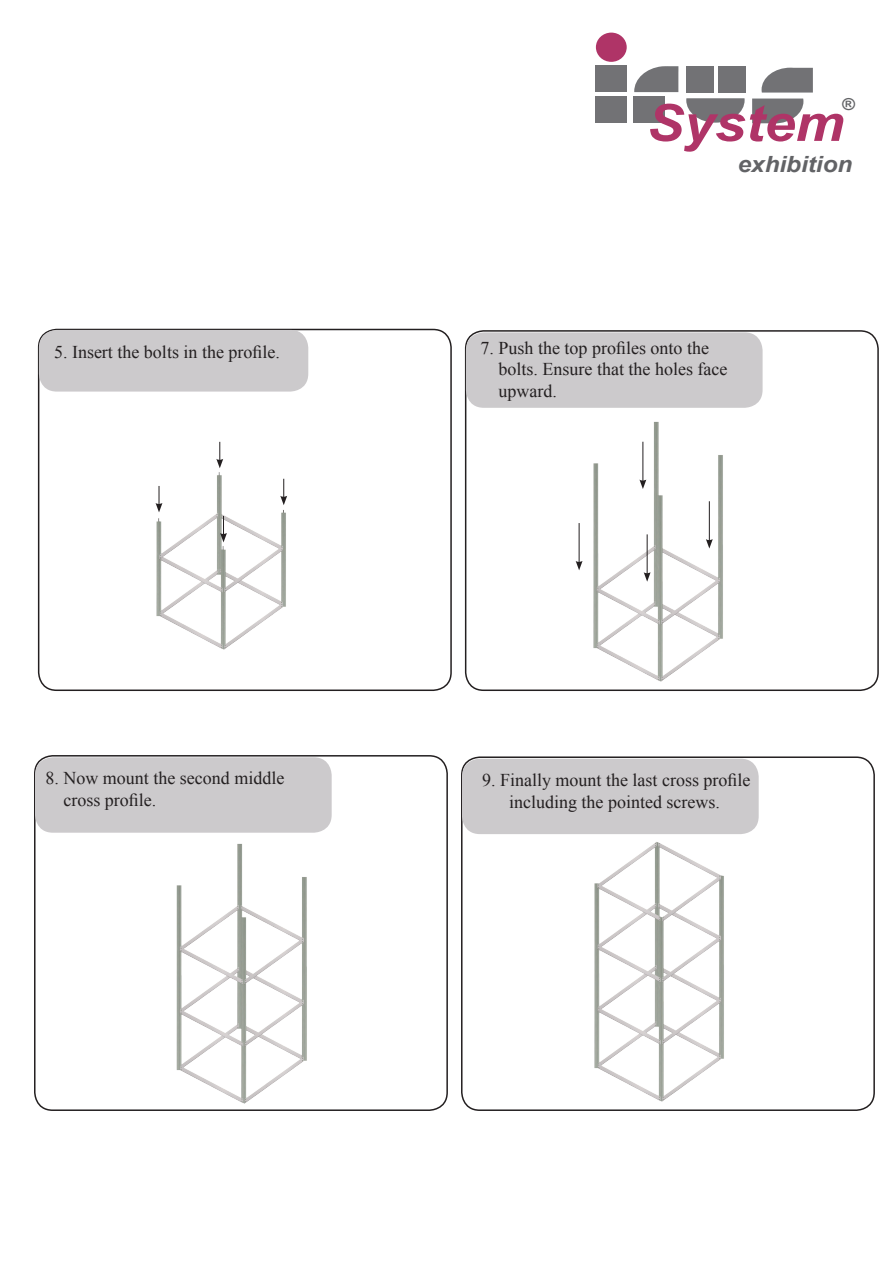
<style>
.page{position:relative;width:893px;height:1263px;background:#fff}
.page>*{position:absolute;margin:0;border:0;box-sizing:border-box;transform-origin:0 0}
.t1{font:italic 700 51.3px "Arial";color:#af3467;scale:1.09 1}
.t2{font:italic 700 22.35px "Arial";color:#626366;scale:1.09 1}
.t3{font:18px "Times New Roman";color:#231f20}
.t4{font:italic 700 16.5px "Arial";color:#626366;scale:1.05 1}
</style>
<div class="page">
<div style="left:38px;top:329px;width:414px;height:362px;border:2px solid #231f20;border-radius:18px"></div>
<div style="left:39px;top:330px;width:269px;height:62px;background:#cccacc;border-radius:18px"></div>
<div style="left:465px;top:330px;width:414px;height:361px;border:2px solid #231f20;border-radius:18px"></div>
<div style="left:466px;top:332px;width:297px;height:76px;background:#cccacc;border-radius:18px"></div>
<div style="left:34px;top:755px;width:414px;height:356px;border:2px solid #231f20;border-radius:18px"></div>
<div style="left:35px;top:757px;width:297px;height:76px;background:#cccacc;border-radius:18px"></div>
<div style="left:461px;top:756px;width:414px;height:355px;border:2px solid #231f20;border-radius:18px"></div>
<div style="left:462px;top:759px;width:297px;height:75px;background:#cccacc;border-radius:18px"></div>
<img style="left:111px;top:334px;width:198px;height:316px">
<img style="left:547px;top:367px;width:217px;height:324px">
<img style="left:131px;top:789px;width:216px;height:322px">
<img style="left:549px;top:787px;width:216px;height:324px">
<div style="left:596px;top:33px;width:31px;height:29px;background:#af3467;border-radius:50%"></div>
<div style="left:595px;top:66px;width:32px;height:26px;background:#727275"></div>
<div style="left:595px;top:96px;width:32px;height:26px;background:#727275"></div>
<svg style="left:634px;top:66px;width:44px;height:26px"></svg>
<div style="left:633px;top:96px;width:32px;height:26px;background:#727275"></div>
<div style="left:686px;top:66px;width:27px;height:26px;background:#727275"></div>
<div style="left:718px;top:66px;width:27px;height:26px;background:#727275"></div>
<svg style="left:686px;top:98px;width:59px;height:25px"></svg>
<svg style="left:752px;top:99px;width:51px;height:24px"></svg>
<svg style="left:762px;top:68px;width:51px;height:25px"></svg>
<hr style="left:579px;top:523px;width:1px;height:40px;background:#231f20">
<svg style="left:576px;top:561px;width:7px;height:9px"></svg>
<hr style="left:642px;top:442px;width:1px;height:40px;background:#231f20">
<svg style="left:639px;top:479px;width:7px;height:10px"></svg>
<hr style="left:647px;top:534px;width:1px;height:41px;background:#231f20">
<svg style="left:644px;top:572px;width:7px;height:10px"></svg>
<hr style="left:709px;top:501px;width:1px;height:40px;background:#231f20">
<svg style="left:706px;top:539px;width:7px;height:10px"></svg>
<svg style="left:156px;top:486px;width:6px;height:26px"></svg>
<svg style="left:220px;top:516px;width:7px;height:26px"></svg>
<svg style="left:216px;top:442px;width:7px;height:26px"></svg>
<svg style="left:280px;top:479px;width:7px;height:26px"></svg>
<p class="t1" style="left:647px;top:89px;width:183px">System</p>
<p class="t4" style="left:842px;top:93px;width:14px">®</p>
<p class="t2" style="left:738px;top:149px;width:107px">exhibition</p>
<p class="t3" style="left:54px;top:340px;width:227px">5. Insert the bolts in the profile.</p>
<p class="t3" style="left:480px;top:336px;width:230px">7. Push the top profiles onto the</p>
<p class="t3" style="left:498px;top:357px;width:230px">bolts. Ensure that the holes face</p>
<p class="t3" style="left:498px;top:379px;width:60px">upward.</p>
<p class="t3" style="left:45px;top:766px;width:240px">8. Now mount the second middle</p>
<p class="t3" style="left:63px;top:788px;width:94px">cross profile.</p>
<p class="t3" style="left:482px;top:768px;width:270px">9. Finally mount the last cross profile</p>
<p class="t3" style="left:509px;top:789px;width:212px">including the pointed screws.</p>
</div>
